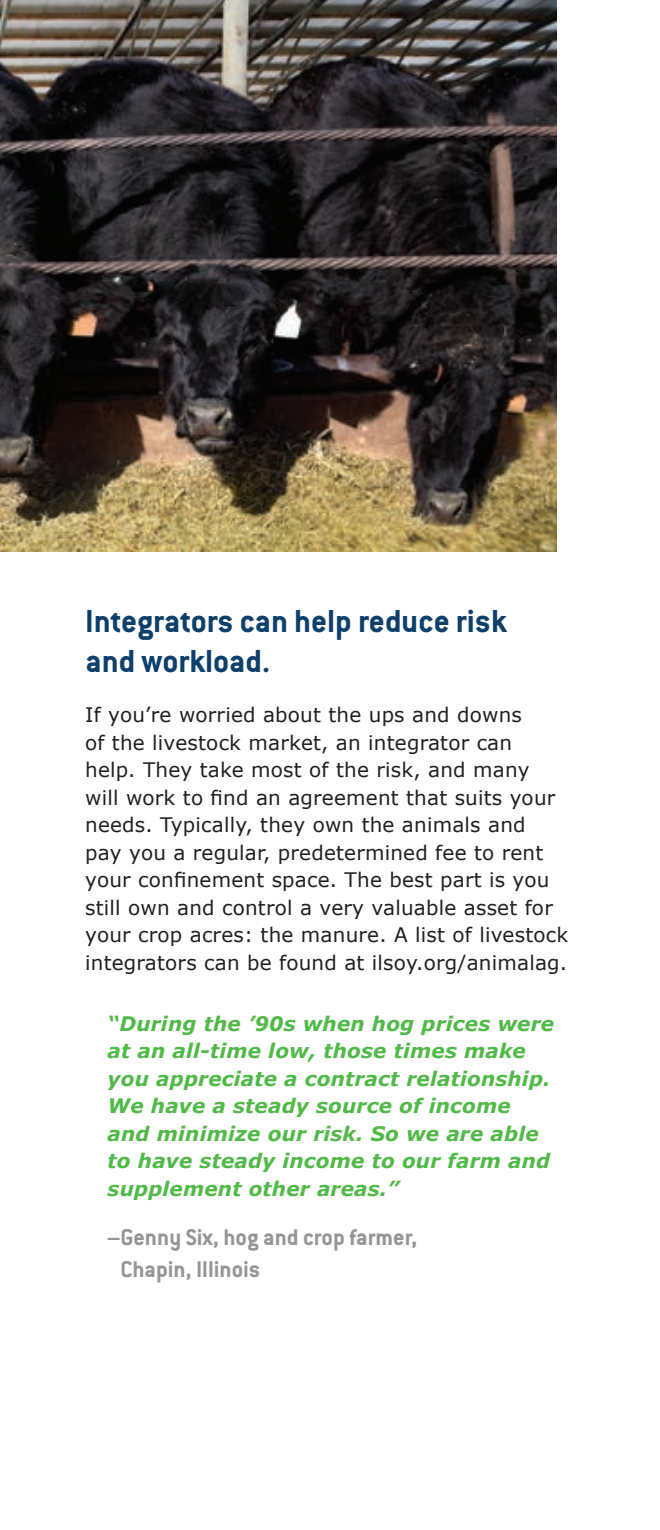
<style>
.page{position:relative;width:660px;height:1530px;background:#fff}
.page>*{position:absolute;margin:0;border:0;box-sizing:border-box;transform-origin:0 0}
.t1{font:700 35px/40px "Conduit ITC";color:#0c3f6a}
.t2{font:700 25px/32.5px "Conduit ITC";color:#939598}
.body{font:20px/27.5px "Verdana";letter-spacing:.01em;color:#231f20}
.body-2{font:italic 700 20px/27.5px "Verdana";letter-spacing:.01em;color:#51b948}
</style>
<div class="page">
<img style="left:0;top:0;width:557px;height:552px">
<p class="t1" style="left:85px;top:601px;width:423px">Integrators can help reduce risk and workload.</p>
<p class="body" style="left:85px;top:701px;width:485px">If you’re worried about the ups and downs<br>of the livestock market, an integrator can<br>help. They take most of the risk, and many<br>will work to find an agreement that suits your needs. Typically, they own the animals and<br>pay you a regular, predetermined fee to rent your confinement space. The best part is you still own and control a very valuable asset for your crop acres: the manure. A list of livestock integrators can be found at ilsoy.org/animalag.</p>
<p class="body-2" style="left:108px;top:1010px;width:448px">“During the ’90s when hog prices were at an all-time low, those times make you appreciate a contract relationship.<br>We have a steady source of income and minimize our risk. So we are able to have steady income to our farm and supplement other areas.”</p>
<p class="t2" style="left:120px;top:1220px;width:298px;text-indent:-13px">–Genny Six, hog and crop farmer,<br>Chapin, Illinois</p>
</div>
